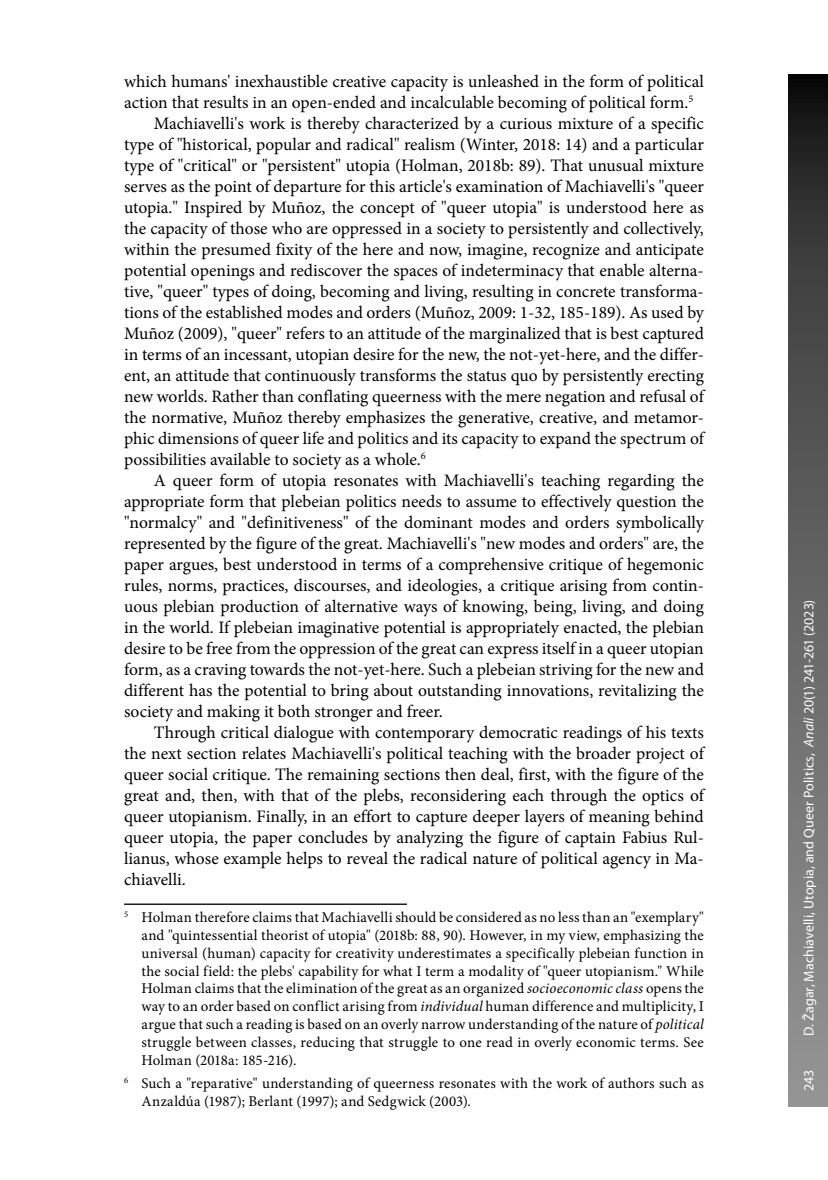
<style>
.page{position:relative;width:828px;height:1180px;background:#fff}
.page>*{position:absolute;margin:0;border:0;box-sizing:border-box;transform-origin:0 0}
.t1{font:17.5px "Minion Pro";color:#000}
.t2{font:14.88px/17.8px "Minion Pro";letter-spacing:.01em;color:#000;text-align:justify}
.t3{font:14px "Myriad Pro";letter-spacing:.005em;color:#fff}
.s1{font-style:italic}
</style>
<div class="page">
<svg style="left:788px;top:74px;width:40px;height:1032px;background:#5f5f5f"></svg>
<hr style="left:124px;top:903px;width:283px;height:2px;background:#000">
<p class="t1" style="left:124px;top:70px;width:581px">which humans' inexhaustible creative capacity is unleashed in the form of political</p>
<p class="t1" style="left:124px;top:91px;width:570px">action that results in an open-ended and incalculable becoming of political form.<sup>5</sup></p>
<p class="t1" style="left:154px;top:112px;width:551px">Machiavelli's work is thereby characterized by a curious mixture of a specific</p>
<p class="t1" style="left:124px;top:133px;width:581px">type of "historical, popular and radical" realism (Winter, 2018: 14) and a particular</p>
<p class="t1" style="left:124px;top:154px;width:581px">type of "critical" or "persistent" utopia (Holman, 2018b: 89). That unusual mixture</p>
<p class="t1" style="left:124px;top:175px;width:581px">serves as the point of departure for this article's examination of Machiavelli's "queer</p>
<p class="t1" style="left:124px;top:196px;width:581px">utopia." Inspired by Muñoz, the concept of "queer utopia" is understood here as</p>
<p class="t1" style="left:124px;top:217px;width:581px">the capacity of those who are oppressed in a society to persistently and collectively,</p>
<p class="t1" style="left:124px;top:238px;width:581px">within the presumed fixity of the here and now, imagine, recognize and anticipate</p>
<p class="t1" style="left:124px;top:259px;width:581px">potential openings and rediscover the spaces of indeterminacy that enable alterna-</p>
<p class="t1" style="left:124px;top:280px;width:581px">tive, "queer" types of doing, becoming and living, resulting in concrete transforma-</p>
<p class="t1" style="left:124px;top:301px;width:581px">tions of the established modes and orders (Muñoz, 2009: 1-32, 185-189). As used by</p>
<p class="t1" style="left:124px;top:322px;width:581px">Muñoz (2009), "queer" refers to an attitude of the marginalized that is best captured</p>
<p class="t1" style="left:124px;top:343px;width:581px">in terms of an incessant, utopian desire for the new, the not-yet-here, and the differ-</p>
<p class="t1" style="left:124px;top:364px;width:581px">ent, an attitude that continuously transforms the status quo by persistently erecting</p>
<p class="t1" style="left:124px;top:385px;width:581px">new worlds. Rather than conflating queerness with the mere negation and refusal of</p>
<p class="t1" style="left:124px;top:406px;width:581px">the normative, Muñoz thereby emphasizes the generative, creative, and metamor-</p>
<p class="t1" style="left:124px;top:427px;width:581px">phic dimensions of queer life and politics and its capacity to expand the spectrum of</p>
<p class="t1" style="left:124px;top:448px;width:303px">possibilities available to society as a whole.<sup>6</sup></p>
<p class="t1" style="left:154px;top:469px;width:551px">A queer form of utopia resonates with Machiavelli's teaching regarding the</p>
<p class="t1" style="left:124px;top:490px;width:581px">appropriate form that plebeian politics needs to assume to effectively question the</p>
<p class="t1" style="left:124px;top:511px;width:581px">"normalcy" and "definitiveness" of the dominant modes and orders symbolically</p>
<p class="t1" style="left:124px;top:532px;width:581px">represented by the figure of the great. Machiavelli's "new modes and orders" are, the</p>
<p class="t1" style="left:124px;top:553px;width:581px">paper argues, best understood in terms of a comprehensive critique of hegemonic</p>
<p class="t1" style="left:124px;top:574px;width:581px">rules, norms, practices, discourses, and ideologies, a critique arising from contin-</p>
<p class="t1" style="left:124px;top:595px;width:581px">uous plebian production of alternative ways of knowing, being, living, and doing</p>
<p class="t1" style="left:124px;top:616px;width:581px">in the world. If plebeian imaginative potential is appropriately enacted, the plebian</p>
<p class="t1" style="left:124px;top:637px;width:581px">desire to be free from the oppression of the great can express itself in a queer utopian</p>
<p class="t1" style="left:124px;top:658px;width:581px">form, as a craving towards the not-yet-here. Such a plebeian striving for the new and</p>
<p class="t1" style="left:124px;top:679px;width:581px">different has the potential to bring about outstanding innovations, revitalizing the</p>
<p class="t1" style="left:124px;top:700px;width:320px">society and making it both stronger and freer.</p>
<p class="t1" style="left:154px;top:721px;width:551px">Through critical dialogue with contemporary democratic readings of his texts</p>
<p class="t1" style="left:124px;top:742px;width:581px">the next section relates Machiavelli's political teaching with the broader project of</p>
<p class="t1" style="left:124px;top:763px;width:581px">queer social critique. The remaining sections then deal, first, with the figure of the</p>
<p class="t1" style="left:124px;top:784px;width:581px">great and, then, with that of the plebs, reconsidering each through the optics of</p>
<p class="t1" style="left:124px;top:805px;width:581px">queer utopianism. Finally, in an effort to capture deeper layers of meaning behind</p>
<p class="t1" style="left:124px;top:826px;width:581px">queer utopia, the paper concludes by analyzing the figure of captain Fabius Rul-</p>
<p class="t1" style="left:124px;top:847px;width:581px">lianus, whose example helps to reveal the radical nature of political agency in Ma-</p>
<p class="t1" style="left:124px;top:868px;width:63px">chiavelli.</p>
<p class="t2" style="left:141px;top:908px;width:564px;text-indent:-17px"><sup>5</sup> Holman therefore claims that Machiavelli should be considered as no less than an "exemplary" and "quintessential theorist of utopia" (2018b: 88, 90). However, in my view, emphasizing the universal (human) capacity for creativity underestimates a specifically plebeian function in the social field: the plebs' capability for what I term a modality of "queer utopianism." While Holman claims that the elimination of the great as an organized <span class="s1">socioeconomic class</span> opens the way to an order based on conflict arising from <span class="s1">individual</span> human difference and multiplicity, I argue that such a reading is based on an overly narrow understanding of the nature of <span class="s1">political </span>struggle between classes, reducing that struggle to one read in overly economic terms. See Holman (2018a: 185-216).</p>
<p class="t2" style="left:141px;top:1074px;width:564px;text-indent:-17px"><sup>6</sup> Such a "reparative" understanding of queerness resonates with the work of authors such as<br>Anzaldúa (1987); Berlant (1997); and Sedgwick (2003).</p>
<p class="t3" style="left:800px;top:1036px;width:438px;rotate:-90deg">D. Žagar, Machiavelli, Utopia, and Queer Politics, <span class="s1">Anali</span> 20(1) 241-261 (2023)</p>
<p class="t3" style="left:800px;top:1090px;width:23px;rotate:-90deg">243</p>
</div>
